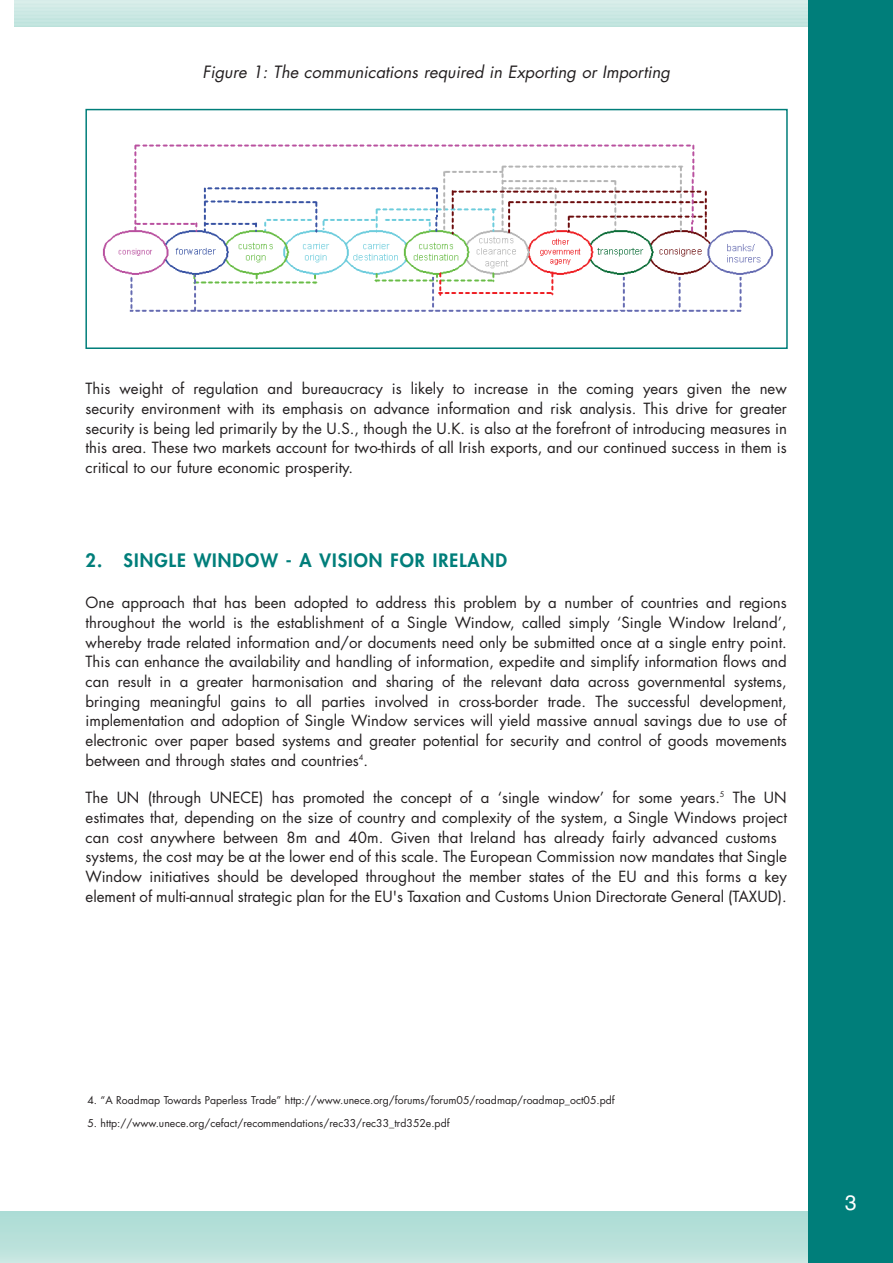
<style>
.page{position:relative;width:893px;height:1263px;background:#fff}
.page>*{position:absolute;margin:0;border:0;box-sizing:border-box;transform-origin:0 0}
.t1{font:21px "Helvetica";color:#fff}
.t2{font:800 18px "Futura";letter-spacing:.06em;color:#007e7a}
.t3{font:italic 16.5px "Futura";color:#231f20}
.t4{font:15px/19.6px "Futura";color:#231f20;text-align:justify}
.t5{font:10.5px "Futura";color:#231f20}
</style>
<div class="page">
<hr style="left:15px;top:22px;width:878px;height:4px;background:#c0e4de">
<hr style="left:15px;top:22px;width:878px;height:3px;background:#b6e0d9">
<hr style="left:15px;top:18px;width:878px;height:4px;background:#c5e6e1">
<hr style="left:15px;top:18px;width:878px;height:3px;background:#bae1db">
<hr style="left:15px;top:15px;width:878px;height:4px;background:#c9e7e2">
<hr style="left:15px;top:11px;width:878px;height:4px;background:#cbe8e3">
<hr style="left:15px;top:11px;width:878px;height:3px;background:#c3e5df">
<hr style="left:15px;top:7px;width:878px;height:4px;background:#d0eae6">
<hr style="left:15px;top:7px;width:878px;height:3px;background:#c8e7e2">
<hr style="left:15px;top:4px;width:878px;height:3px;background:#cce8e3">
<hr style="left:15px;top:0;width:878px;height:4px;background:#d8ede9">
<hr style="left:0;top:1259px;width:893px;height:4px;background:#cae8e2">
<hr style="left:0;top:1255px;width:893px;height:4px;background:#c6e6e0">
<hr style="left:0;top:1252px;width:893px;height:3px;background:#c2e4df">
<hr style="left:0;top:1249px;width:893px;height:3px;background:#bfe3dd">
<hr style="left:0;top:1246px;width:893px;height:3px;background:#bce2db">
<hr style="left:0;top:1243px;width:893px;height:3px;background:#b9e1db">
<hr style="left:0;top:1240px;width:893px;height:3px;background:#b6e0d9">
<hr style="left:0;top:1237px;width:893px;height:3px;background:#b3dfd7">
<hr style="left:0;top:1234px;width:893px;height:3px;background:#b0ded6">
<hr style="left:0;top:1231px;width:893px;height:3px;background:#adddd6">
<hr style="left:0;top:1228px;width:893px;height:3px;background:#aadbd3">
<hr style="left:0;top:1225px;width:893px;height:3px;background:#a7dad2">
<hr style="left:0;top:1222px;width:893px;height:3px;background:#a4d9d1">
<hr style="left:0;top:1219px;width:893px;height:3px;background:#a1d8d0">
<hr style="left:0;top:1216px;width:893px;height:3px;background:#9ed7cf">
<hr style="left:0;top:1212px;width:893px;height:4px;background:#adddd6">
<hr style="left:0;top:1212px;width:893px;height:3px;background:#99d5cd">
<div style="left:808px;top:0;width:85px;height:1263px;background:#007e7a"></div>
<img style="left:102px;top:144px;width:671px;height:168px">
<div style="left:85px;top:109px;width:703px;height:240px;border:2px solid #007e7a"></div>
<p class="t3" style="left:202px;top:65px;width:469px">Figure 1: The communications required in Exporting or Importing</p>
<p class="t4" style="left:86px;top:380px;width:703px">This weight of regulation and bureaucracy is likely to increase in the coming years given the new security environment with its emphasis on advance information and risk analysis. This drive for greater security is being led primarily by the U.S., though the U.K. is also at the forefront of introducing measures in this area. These two markets account for two-thirds of all Irish exports, and our continued success in them is critical to our future economic prosperity.</p>
<p class="t2" style="left:86px;top:552px;width:423px">2. SINGLE WINDOW - A VISION FOR IRELAND</p>
<p class="t4" style="left:86px;top:594px;width:703px">One approach that has been adopted to address this problem by a number of countries and regions throughout the world is the establishment of a Single Window, called simply ‘Single Window Ireland’, whereby trade related information and/or documents need only be submitted once at a single entry point.<br>This can enhance the availability and handling of information, expedite and simplify information flows and can result in a greater harmonisation and sharing of the relevant data across governmental systems, bringing meaningful gains to all parties involved in cross-border trade. The successful development, implementation and adoption of Single Window services will yield massive annual savings due to use of electronic over paper based systems and greater potential for security and control of goods movements between and through states and countries<sup>4</sup>.</p>
<p class="t4" style="left:86px;top:789px;width:703px;text-align:left">The UN (through UNECE) has promoted the concept of a ‘single window’ for some years.<sup>5</sup> The UN estimates that, depending on the size of country and complexity of the system, a Single Windows project can cost anywhere between ¤8m and ¤40m. Given that Ireland has already fairly advanced customs systems, the cost may be at the lower end of this scale. The European Commission now mandates that Single Window initiatives should be developed throughout the member states of the EU and this forms a key element of multi-annual strategic plan for the EU's Taxation and Customs Union Directorate General (TAXUD).</p>
<p class="t5" style="left:87px;top:1095px;width:529px">4. “A Roadmap Towards Paperless Trade” http://www.unece.org/forums/forum05/roadmap/roadmap_oct05.pdf</p>
<p class="t5" style="left:87px;top:1119px;width:364px">5. http://www.unece.org/cefact/recommendations/rec33/rec33_trd352e.pdf</p>
<h1 class="t1" style="left:845px;top:1195px;width:13px">3</h1>
</div>
